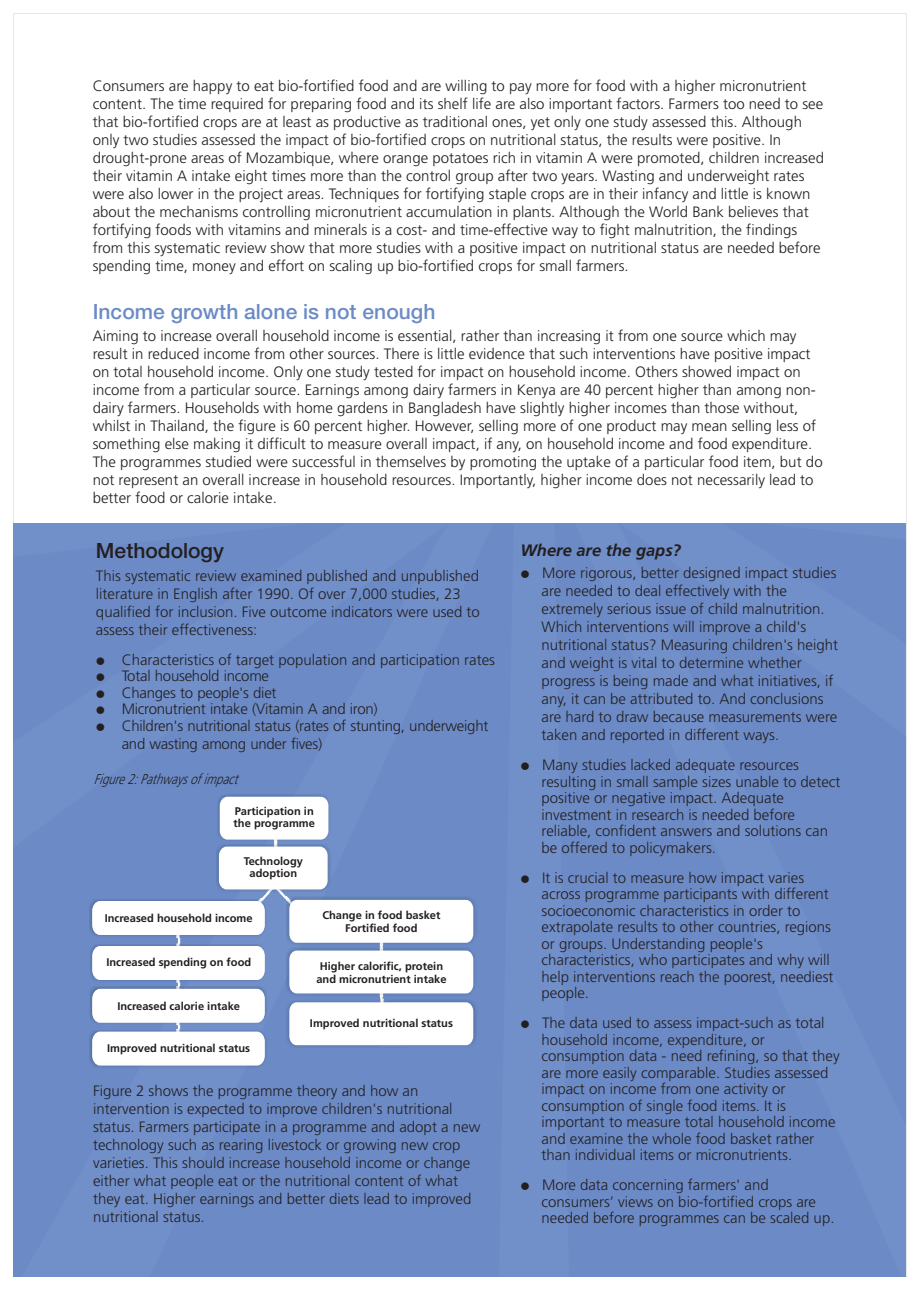
<style>
.page{position:relative;width:920px;height:1290px;background:#fff}
.page>*{position:absolute;margin:0;border:0;box-sizing:border-box;transform-origin:0 0}
.t1{font:500 21px "Helvetica Neue LT";color:#6c8bc6}
.t2{font:500 21px "Helvetica Neue LT";color:#231f20}
.t3{font:italic 900 16.5px "Frutiger";color:#231f20}
.t4{font:300 15px/18px "Frutiger";color:#231f20}
.t5{font:italic 300 14.25px "Frutiger";color:#231f20;scale:.82 1}
.t6{font:700 11.1px/12.3px "Frutiger";color:#231f20;text-align:center}
</style>
<div class="page">
<div style="left:13px;top:523px;width:488px;height:753px;background:#6c8bc6"></div>
<div style="left:13px;top:523px;width:441px;height:449px;background:#6c8bc6"></div>
<div style="left:13px;top:523px;width:423px;height:81px;background:#6c8bc6"></div>
<div style="left:615px;top:523px;width:290px;height:449px;background:#6c8bc6"></div>
<div style="left:633px;top:523px;width:272px;height:81px;background:#6c8bc6"></div>
<img style="left:216px;top:793px;width:116px;height:53px">
<img style="left:474px;top:897px;width:4px;height:151px">
<img style="left:90px;top:1029px;width:179px;height:39px">
<svg style="left:219px;top:796px;width:110px;height:44px"></svg>
<svg style="left:91px;top:846px;width:383px;height:220px"></svg>
<svg style="left:97px;top:657px;width:7px;height:8px"></svg>
<svg style="left:97px;top:674px;width:7px;height:7px"></svg>
<svg style="left:97px;top:690px;width:7px;height:8px"></svg>
<svg style="left:97px;top:707px;width:7px;height:7px"></svg>
<svg style="left:97px;top:723px;width:7px;height:8px"></svg>
<svg style="left:521px;top:571px;width:8px;height:7px"></svg>
<svg style="left:521px;top:763px;width:8px;height:7px"></svg>
<svg style="left:521px;top:875px;width:8px;height:8px"></svg>
<svg style="left:521px;top:1021px;width:8px;height:7px"></svg>
<svg style="left:521px;top:1183px;width:8px;height:7px"></svg>
<p class="t4" style="left:93px;top:78px;width:733px">Consumers are happy to eat bio-fortified food and are willing to pay more for food with a higher micronutrient content. The time required for preparing food and its shelf life are also important factors. Farmers too need to see that bio-fortified crops are at least as productive as traditional ones, yet only one study assessed this. Although only two studies assessed the impact of bio-fortified crops on nutritional status, the results were positive. In drought-prone areas of Mozambique, where orange potatoes rich in vitamin A were promoted, children increased their vitamin A intake eight times more than the control group after two years. Wasting and underweight rates were also lower in the project areas. Techniques for fortifying staple crops are in their infancy and little is known about the mechanisms controlling micronutrient accumulation in plants. Although the World Bank believes that fortifying foods with vitamins and minerals is a cost- and time-effective way to fight malnutrition, the findings from this systematic review show that more studies with a positive impact on nutritional status are needed before spending time, money and effort on scaling up bio-fortified crops for small farmers.</p>
<h1 class="t1" style="left:93px;top:304px;width:344px">Income growth alone is not enough</h1>
<p class="t4" style="left:93px;top:329px;width:731px">Aiming to increase overall household income is essential, rather than increasing it from one source which may result in reduced income from other sources. There is little evidence that such interventions have positive impact on total household income. Only one study tested for impact on household income. Others showed impact on income from a particular source. Earnings among dairy farmers in Kenya are 40 percent higher than among non&shy;dairy farmers. Households with home gardens in Bangladesh have slightly higher incomes than those without, whilst in Thailand, the figure is 60 percent higher. However, selling more of one product may mean selling less of something else making it difficult to measure overall impact, if any, on household income and food expenditure.<br>The programmes studied were successful in themselves by promoting the uptake of a particular food item, but do not represent an overall increase in household resources. Importantly, higher income does not necessarily lead to better food or calorie intake.</p>
<h1 class="t2" style="left:96px;top:543px;width:129px">Methodology</h1>
<p class="t4" style="left:96px;top:568px;width:385px">This systematic review examined published and unpublished literature in English after 1990. Of over 7,000 studies, 23 qualified for inclusion. Five outcome indicators were used to assess their effectiveness:</p>
<p class="t4" style="left:122px;top:653px;width:375px;line-height:16.5px">Characteristics of target population and participation rates Total household income<br>Changes to people's diet<br>Micronutrient intake (Vitamin A and iron)<br>Children's nutritional status (rates of stunting, underweight</p>
<p class="t4" style="left:122px;top:736px;width:202px">and wasting among under fives)</p>
<p class="t5" style="left:94px;top:773px;width:182px">Figure2:Pathwaysof impact</p>
<p class="t6" style="left:234px;top:806px;width:83px;text-align:left">Participation in the programme</p>
<p class="t6" style="left:244px;top:856px;width:61px;line-height:11.7px">Technology adoption</p>
<p class="t6" style="left:105px;top:913px;width:149px">Increased household income</p>
<p class="t6" style="left:106px;top:957px;width:146px">Increased spending on food</p>
<p class="t6" style="left:117px;top:1001px;width:124px">Increased calorie intake</p>
<p class="t6" style="left:107px;top:1043px;width:145px">Improved nutritional status</p>
<p class="t6" style="left:322px;top:909px;width:119px;line-height:13.2px">Change in food basket<br>Fortified food</p>
<p class="t6" style="left:316px;top:960px;width:132px;line-height:12.9px">Higher calorific, protein and micronutrient intake</p>
<p class="t6" style="left:310px;top:1018px;width:145px">Improved nutritional status</p>
<p class="t4" style="left:93px;top:1083px;width:389px">Figure 2 shows the programme theory and how an intervention is expected to improve children's nutritional status. Farmers participate in a programme and adopt a new technology such as rearing livestock or growing new crop varieties. This should increase household income or change either what people eat or the nutritional content of what they eat. Higher earnings and better diets lead to improved nutritional status.</p>
<p class="t3" style="left:520px;top:540px;width:162px">Where are the gaps?</p>
<p class="t4" style="left:542px;top:584px;width:298px">are needed to deal effectively with the extremely serious issue of child malnutrition.<br>Which interventions will improve a child's nutritional status? Measuring children's height and weight is vital to determine whether progress is being made and what initiatives, if any, it can be attributed to. And conclusions are hard to draw because measurements were taken and reported in different ways.</p>
<p class="t4" style="left:542px;top:758px;width:300px;line-height:16.5px">Many studies lacked adequate resources resulting in small sample sizes unable to detect positive or negative impact. Adequate investment in research is needed before reliable, confident answers and solutions can be offered to policymakers.</p>
<p class="t4" style="left:542px;top:871px;width:294px;line-height:16.5px">It is crucial to measure how impact varies across programme participants with different socioeconomic characteristics in order to extrapolate results to other countries, regions or groups. Understanding people's characteristics, who participates and why will help interventions reach the poorest, neediest people.</p>
<p class="t4" style="left:542px;top:1016px;width:300px;line-height:16.5px">The data used to assess impact-such as total household income, expenditure, or consumption data - need refining, so that they are more easily comparable. Studies assessed impact on income from one activity or consumption of single food items. It is important to measure total household income and examine the whole food basket rather than individual items or micronutrients.</p>
<p class="t4" style="left:542px;top:1178px;width:294px;line-height:16.5px">More data concerning farmers' and consumers’ views on bio-fortified crops are needed before programmes can be scaled up.</p>
<p class="t4" style="left:542px;top:565px;width:296px">More rigorous, better designed impact studies</p>
</div>
